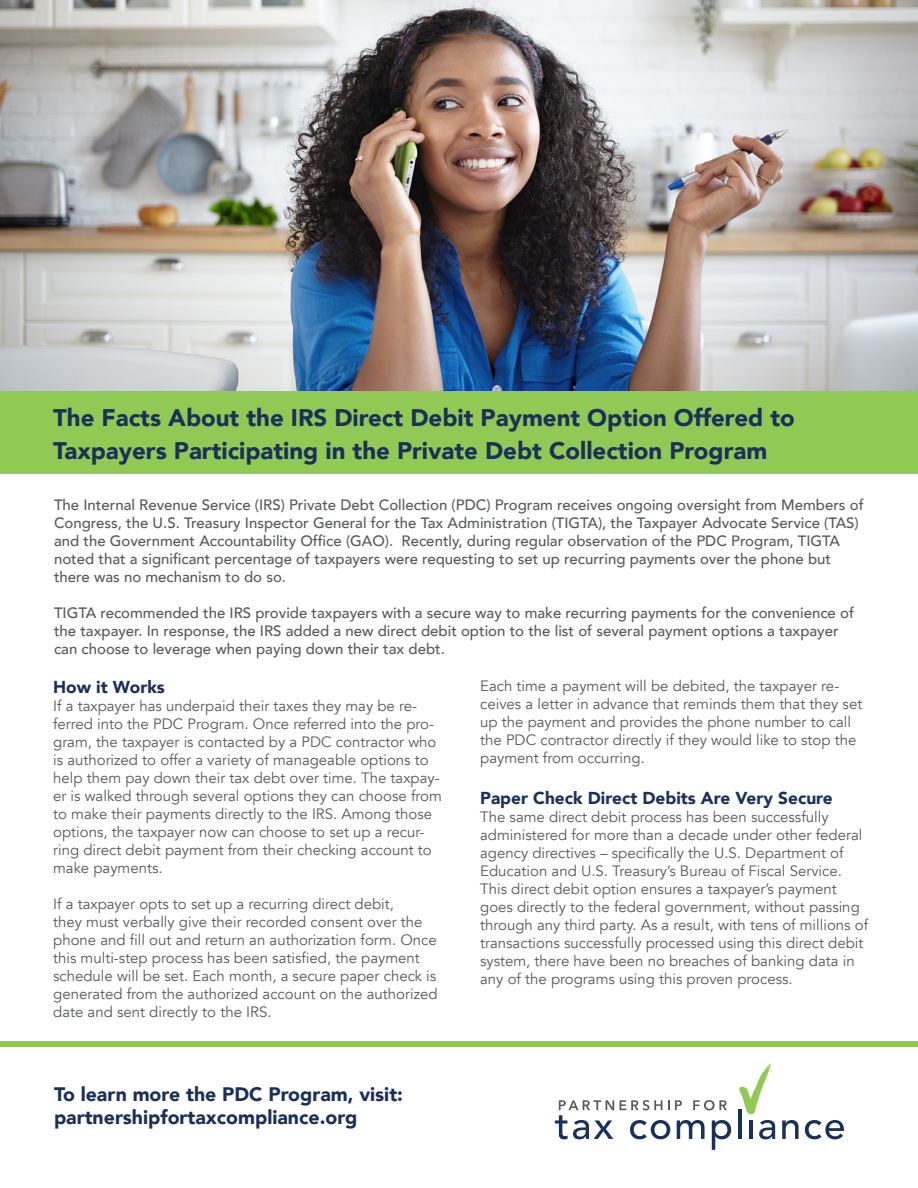
<style>
.page{position:relative;width:918px;height:1188px;background:#fff}
.page>*{position:absolute;margin:0;border:0;box-sizing:border-box;transform-origin:0 0}
.t1{font:900 24px/32.7px "Avenir";color:#1a2f5a}
.Graphic_Body_Copy{font:900 19.5px "Avenir";color:#1a2f5a}
.Body_copy{font:900 17.25px "Avenir";color:#1a2f5a}
.Body_copy-2{font:15px/18px "Avenir";color:#57585a}
.Body_copy-3{font:500 15px/18px "Avenir";color:#57585a}
</style>
<div class="page">
<img style="left:0;top:0;width:918px;height:392px">
<div style="left:0;top:392px;width:918px;height:82px;background:#91c955"></div>
<svg style="left:620px;top:1100px;width:42px;height:10px"></svg>
<svg style="left:668px;top:1100px;width:14px;height:10px"></svg>
<svg style="left:693px;top:1100px;width:34px;height:10px"></svg>
<svg style="left:555px;top:1100px;width:59px;height:39px"></svg>
<svg style="left:630px;top:1120px;width:40px;height:19px"></svg>
<svg style="left:677px;top:1120px;width:28px;height:19px"></svg>
<svg style="left:712px;top:1120px;width:19px;height:30px"></svg>
<hr style="left:738px;top:1109px;width:3px;height:30px;background:#19305a">
<hr style="left:749px;top:1120px;width:4px;height:19px;background:#19305a">
<svg style="left:759px;top:1120px;width:16px;height:19px"></svg>
<svg style="left:782px;top:1120px;width:17px;height:19px"></svg>
<svg style="left:805px;top:1120px;width:39px;height:19px"></svg>
<svg style="left:739px;top:1062px;width:33px;height:52px"></svg>
<div style="left:0;top:1041px;width:918px;height:5px;background:#91c955"></div>
<p class="t1" style="left:53px;top:401px;width:743px">The Facts About the IRS Direct Debit Payment Option Offered to<br>Taxpayers Participating in the Private Debt Collection Program</p>
<p class="Body_copy-3" style="left:54px;top:495px;width:811px">The Internal Revenue Service (IRS) Private Debt Collection (PDC) Program receives ongoing oversight from Members of Congress, the U.S. Treasury Inspector General for the Tax Administration (TIGTA), the Taxpayer Advocate Service (TAS) and the Government Accountability Office (GAO). Recently, during regular observation of the PDC Program, TIGTA noted that a significant percentage of taxpayers were requesting to set up recurring payments over the phone but there was no mechanism to do so.</p>
<p class="Body_copy-3" style="left:54px;top:603px;width:802px">TIGTA recommended the IRS provide taxpayers with a secure way to make recurring payments for the convenience of the taxpayer. In response, the IRS added a new direct debit option to the list of several payment options a taxpayer can choose to leverage when paying down their tax debt.</p>
<p class="Body_copy" style="left:53px;top:673px;width:113px">How it Works</p>
<p class="Body_copy-2" style="left:53px;top:698px;width:390px">If a taxpayer has underpaid their taxes they may be re&shy;ferred into the PDC Program. Once referred into the pro&shy;gram, the taxpayer is contacted by a PDC contractor who is authorized to offer a variety of manageable options to help them pay down their tax debt over time. The taxpay&shy;er is walked through several options they can choose from to make their payments directly to the IRS. Among those options, the taxpayer now can choose to set up a recur&shy;ring direct debit payment from their checking account to make payments.</p>
<p class="Body_copy-2" style="left:53px;top:896px;width:386px">If a taxpayer opts to set up a recurring direct debit,<br>they must verbally give their recorded consent over the phone and fill out and return an authorization form. Once this multi-step process has been satisfied, the payment schedule will be set. Each month, a secure paper check is generated from the authorized account on the authorized date and sent directly to the IRS.</p>
<p class="Graphic_Body_Copy" style="left:54px;top:1078px;width:351px">To learn more the PDC Program, visit:</p>
<p class="Graphic_Body_Copy" style="left:54px;top:1101px;width:305px">partnershipfortaxcompliance.org</p>
<p class="Body_copy-2" style="left:480px;top:677px;width:384px">Each time a payment will be debited, the taxpayer re&shy;ceives a letter in advance that reminds them that they set up the payment and provides the phone number to call the PDC contractor directly if they would like to stop the payment from occurring.</p>
<p class="Body_copy" style="left:480px;top:783px;width:354px">Paper Check Direct Debits Are Very Secure</p>
<p class="Body_copy-2" style="left:480px;top:808px;width:389px">The same direct debit process has been successfully administered for more than a decade under other federal agency directives – specifically the U.S. Department of Education and U.S. Treasury’s Bureau of Fiscal Service.<br>This direct debit option ensures a taxpayer’s payment goes directly to the federal government, without passing through any third party. As a result, with tens of millions of transactions successfully processed using this direct debit system, there have been no breaches of banking data in any of the programs using this proven process.</p>
</div>
